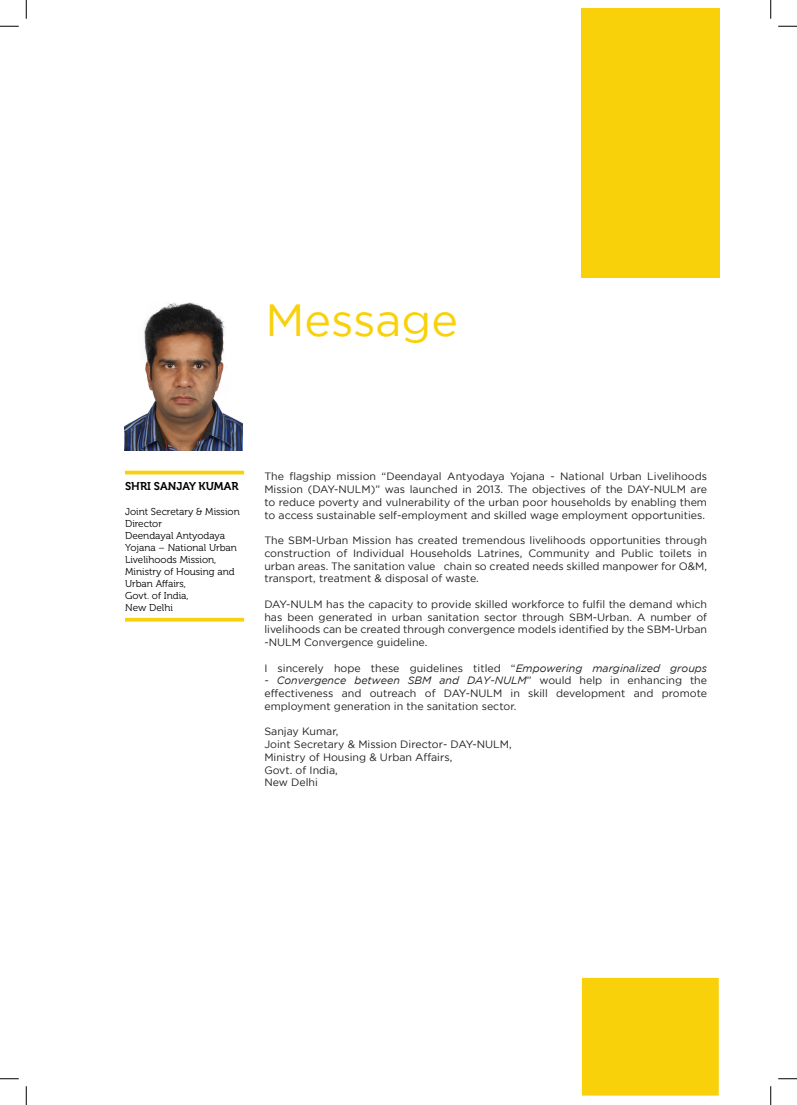
<style>
.page{position:relative;width:797px;height:1105px;background:#fff}
.page>*{position:absolute;margin:0;border:0;box-sizing:border-box;transform-origin:0 0}
.t1{font:45px "Gotham";color:#f8d10b}
.t2{font:11.25px "Museo 700";color:#000}
.t3{font:10.62px/12.8px "Gotham";color:#231f20;text-align:justify}
.t4{font:10px/12px "Museo 300";color:#000}
.s1{font-style:italic}
</style>
<div class="page">
<hr style="left:125px;top:471px;width:119px;height:3px;background:#f8d10b">
<hr style="left:125px;top:618px;width:119px;height:3px;background:#f8d10b">
<img style="left:124px;top:303px;width:118px;height:147px">
<div style="left:581px;top:977px;width:138px;height:119px;background:#f8d10b"></div>
<div style="left:581px;top:977px;width:138px;height:119px;border:1px solid #fff"></div>
<div style="left:581px;top:9px;width:138px;height:269px;background:#f8d10b"></div>
<svg style="left:0;top:26px;width:19px;height:1px"></svg>
<svg style="left:778px;top:26px;width:19px;height:1px"></svg>
<svg style="left:0;top:1078px;width:19px;height:1px"></svg>
<svg style="left:778px;top:1078px;width:19px;height:1px"></svg>
<svg style="left:26px;top:0;width:1px;height:19px"></svg>
<svg style="left:26px;top:1086px;width:1px;height:19px"></svg>
<svg style="left:770px;top:0;width:1px;height:19px"></svg>
<svg style="left:770px;top:1086px;width:1px;height:19px"></svg>
<p class="t1" style="left:265px;top:295px;width:194px">Message</p>
<p class="t2" style="left:125px;top:480px;width:115px">SHRI SANJAY KUMAR</p>
<p class="t4" style="left:125px;top:505px;width:116px">Joint Secretary &amp; Mission<br>Director</p>
<p class="t4" style="left:125px;top:529px;width:113px">Deendayal Antyodaya<br>Yojana – National Urban<br>Livelihoods Mission,</p>
<p class="t4" style="left:125px;top:565px;width:111px">Ministry of Housing and<br>Urban Affairs,</p>
<p class="t4" style="left:125px;top:589px;width:65px">Govt. of India,</p>
<p class="t4" style="left:125px;top:601px;width:49px">New Delhi</p>
<p class="t3" style="left:264px;top:470px;width:444px">The flagship mission “Deendayal Antyodaya Yojana - National Urban Livelihoods Mission (DAY-NULM)” was launched in 2013. The objectives of the DAY-NULM are to reduce poverty and vulnerability of the urban poor households by enabling them to access sustainable self-employment and skilled wage employment opportunities.</p>
<p class="t3" style="left:264px;top:534px;width:444px">The SBM-Urban Mission has created tremendous livelihoods opportunities through construction of Individual Households Latrines, Community and Public toilets in urban areas. The sanitation value chain so created needs skilled manpower for O&amp;M, transport, treatment &amp; disposal of waste.</p>
<p class="t3" style="left:264px;top:597px;width:444px">DAY-NULM has the capacity to provide skilled workforce to fulfil the demand which has been generated in urban sanitation sector through SBM-Urban. A number of livelihoods can be created through convergence models identified by the SBM-Urban -NULM Convergence guideline.</p>
<p class="t3" style="left:264px;top:661px;width:444px">I sincerely hope these guidelines titled “<span class="s1">Empowering marginalized groups</span></p>
<p class="t3" style="left:264px;top:674px;width:444px"><span class="s1">- Convergence between SBM and DAY-NULM</span>” would help in enhancing the effectiveness and outreach of DAY-NULM in skill development and promote employment generation in the sanitation sector.</p>
<p class="t3" style="left:264px;top:725px;width:75px">Sanjay Kumar,</p>
<p class="t3" style="left:264px;top:738px;width:249px">Joint Secretary &amp; Mission Director- DAY-NULM,</p>
<p class="t3" style="left:264px;top:750px;width:189px">Ministry of Housing &amp; Urban Affairs,</p>
<p class="t3" style="left:264px;top:763px;width:75px">Govt. of India,</p>
<p class="t3" style="left:264px;top:776px;width:55px">New Delhi</p>
</div>
